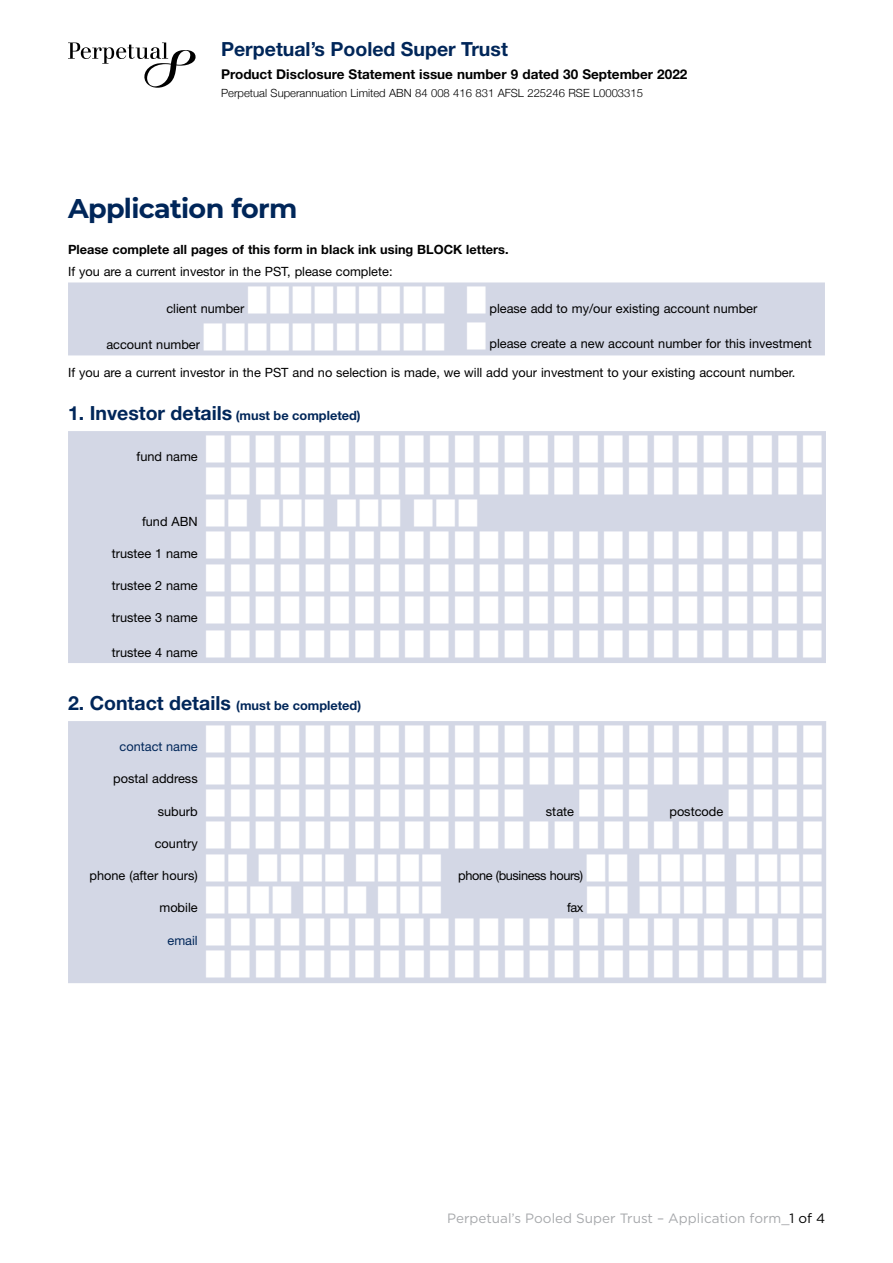
<style>
.page{position:relative;width:893px;height:1263px;background:#fff}
.page>*{position:absolute;margin:0;border:0;box-sizing:border-box;transform-origin:0 0}
.t1{font:700 27px "Montserrat";letter-spacing:-.025em;color:#002659}
.t2{font:700 19.5px "Helvetica Neue LT Pro";color:#002659}
.t3{font:700 13.5px "Helvetica Neue LT Pro";color:#000}
.t4{font:13.5px "Gotham";color:#a7a9ac}
.t5{font:12.75px "Helvetica Neue LT Pro";color:#000}
.t6{font:700 12.75px "Helvetica Neue LT Pro";color:#000}
.t7{font:700 12.75px "Helvetica Neue LT Pro";color:#002659}
.t8{font:12.75px "Helvetica Neue LT Pro";letter-spacing:-.03em;color:#000}
.t9{font:12.75px "Helvetica Neue LT Pro";color:#002659}
.t10{font:300 11.25px "Helvetica Neue";color:#000}
.s1{font-size:12.75px}
.s2{font-size:19.5px}
.s3{color:#000}
</style>
<div class="page">
<div style="left:68px;top:282px;width:757px;height:73px;background:#d3d7e5"></div>
<div style="left:68px;top:431px;width:758px;height:232px;background:#d3d7e5"></div>
<div style="left:68px;top:721px;width:758px;height:262px;background:#d3d7e5"></div>
<svg style="left:68px;top:43px;width:128px;height:45px"></svg>
<div style="left:248px;top:286px;width:196px;height:27px;background:#d3d7e5"></div>
<svg style="left:467px;top:286px;width:19px;height:27px"></svg>
<div style="left:204px;top:323px;width:240px;height:27px;background:#d3d7e5"></div>
<svg style="left:467px;top:322px;width:19px;height:27px"></svg>
<svg style="left:505px;top:435px;width:18px;height:59px"></svg>
<svg style="left:530px;top:435px;width:18px;height:59px"></svg>
<svg style="left:554px;top:435px;width:19px;height:59px"></svg>
<svg style="left:579px;top:435px;width:19px;height:59px"></svg>
<svg style="left:604px;top:435px;width:19px;height:59px"></svg>
<svg style="left:629px;top:435px;width:19px;height:59px"></svg>
<svg style="left:654px;top:435px;width:19px;height:59px"></svg>
<svg style="left:679px;top:435px;width:18px;height:59px"></svg>
<svg style="left:704px;top:435px;width:18px;height:59px"></svg>
<svg style="left:729px;top:435px;width:18px;height:59px"></svg>
<svg style="left:753px;top:435px;width:19px;height:59px"></svg>
<svg style="left:778px;top:435px;width:19px;height:59px"></svg>
<svg style="left:803px;top:435px;width:19px;height:59px"></svg>
<div style="left:206px;top:435px;width:44px;height:188px;background:#d3d7e5"></div>
<div style="left:256px;top:435px;width:68px;height:188px;background:#d3d7e5"></div>
<div style="left:331px;top:435px;width:167px;height:188px;background:#d3d7e5"></div>
<div style="left:505px;top:531px;width:18px;height:92px;background:#d3d7e5"></div>
<div style="left:530px;top:531px;width:18px;height:92px;background:#d3d7e5"></div>
<div style="left:554px;top:531px;width:19px;height:92px;background:#d3d7e5"></div>
<div style="left:579px;top:531px;width:19px;height:92px;background:#d3d7e5"></div>
<div style="left:604px;top:531px;width:19px;height:92px;background:#d3d7e5"></div>
<div style="left:629px;top:531px;width:19px;height:92px;background:#d3d7e5"></div>
<div style="left:654px;top:531px;width:18px;height:92px;background:#d3d7e5"></div>
<div style="left:679px;top:531px;width:18px;height:92px;background:#d3d7e5"></div>
<div style="left:704px;top:531px;width:18px;height:92px;background:#d3d7e5"></div>
<div style="left:729px;top:531px;width:18px;height:92px;background:#d3d7e5"></div>
<div style="left:753px;top:531px;width:19px;height:92px;background:#d3d7e5"></div>
<div style="left:778px;top:531px;width:19px;height:92px;background:#d3d7e5"></div>
<div style="left:803px;top:531px;width:19px;height:92px;background:#d3d7e5"></div>
<svg style="left:206px;top:630px;width:19px;height:27px"></svg>
<svg style="left:231px;top:630px;width:19px;height:27px"></svg>
<svg style="left:256px;top:630px;width:18px;height:27px"></svg>
<svg style="left:281px;top:630px;width:18px;height:27px"></svg>
<svg style="left:306px;top:630px;width:18px;height:27px"></svg>
<svg style="left:331px;top:630px;width:18px;height:27px"></svg>
<svg style="left:355px;top:630px;width:19px;height:27px"></svg>
<svg style="left:380px;top:630px;width:19px;height:27px"></svg>
<svg style="left:405px;top:630px;width:19px;height:27px"></svg>
<svg style="left:430px;top:630px;width:19px;height:27px"></svg>
<svg style="left:455px;top:630px;width:18px;height:27px"></svg>
<svg style="left:480px;top:630px;width:18px;height:27px"></svg>
<svg style="left:505px;top:630px;width:18px;height:27px"></svg>
<svg style="left:530px;top:630px;width:18px;height:27px"></svg>
<svg style="left:554px;top:630px;width:19px;height:27px"></svg>
<svg style="left:579px;top:630px;width:19px;height:27px"></svg>
<svg style="left:604px;top:630px;width:19px;height:27px"></svg>
<svg style="left:629px;top:630px;width:19px;height:27px"></svg>
<svg style="left:654px;top:630px;width:18px;height:27px"></svg>
<svg style="left:679px;top:630px;width:18px;height:27px"></svg>
<svg style="left:704px;top:630px;width:18px;height:27px"></svg>
<svg style="left:729px;top:630px;width:18px;height:27px"></svg>
<svg style="left:753px;top:630px;width:19px;height:27px"></svg>
<svg style="left:778px;top:630px;width:19px;height:27px"></svg>
<svg style="left:803px;top:630px;width:19px;height:27px"></svg>
<svg style="left:530px;top:725px;width:18px;height:59px"></svg>
<svg style="left:555px;top:725px;width:18px;height:59px"></svg>
<div style="left:455px;top:725px;width:18px;height:124px;background:#d3d7e5"></div>
<div style="left:480px;top:725px;width:18px;height:124px;background:#d3d7e5"></div>
<div style="left:505px;top:725px;width:18px;height:124px;background:#d3d7e5"></div>
<svg style="left:530px;top:821px;width:18px;height:28px"></svg>
<svg style="left:555px;top:821px;width:18px;height:28px"></svg>
<div style="left:206px;top:725px;width:243px;height:253px;background:#d3d7e5"></div>
<svg style="left:455px;top:918px;width:19px;height:60px"></svg>
<svg style="left:480px;top:918px;width:18px;height:60px"></svg>
<svg style="left:505px;top:918px;width:19px;height:60px"></svg>
<svg style="left:530px;top:918px;width:18px;height:60px"></svg>
<svg style="left:555px;top:918px;width:18px;height:60px"></svg>
<div style="left:580px;top:725px;width:242px;height:253px;background:#d3d7e5"></div>
<h2 class="t2" style="left:221px;top:37px;width:288px">Perpetual’s Pooled Super Trust</h2>
<p class="t3" style="left:221px;top:66px;width:468px">Product Disclosure Statement issue number 9 dated 30 September 2022</p>
<p class="t10" style="left:221px;top:84px;width:423px">Perpetual Superannuation Limited ABN 84 008 416 831 AFSL 225246 RSE L0003315</p>
<h1 class="t1" style="left:68px;top:188px;width:231px">Application form</h1>
<p class="t6" style="left:68px;top:242px;width:442px">Please complete all pages of this form in black ink using BLOCK letters.</p>
<p class="t5" style="left:68px;top:264px;width:326px">If you are a current investor in the PST, please complete:</p>
<p class="t5" style="left:166px;top:300px;width:80px">client number</p>
<p class="t5" style="left:489px;top:300px;width:269px">please add to my/our existing account number</p>
<p class="t5" style="left:106px;top:337px;width:95px">account number</p>
<p class="t5" style="left:489px;top:336px;width:324px">please create a new account number for this investment</p>
<p class="t5" style="left:68px;top:365px;width:729px">If you are a current investor in the PST and no selection is made, we will add your investment to your existing account number.</p>
<h2 class="t2" style="left:68px;top:401px;width:294px">1. Investor details <span class="s1">(must be completed)</span></h2>
<p class="t5" style="left:137px;top:449px;width:63px">fund name</p>
<p class="t5" style="left:142px;top:513px;width:57px">fund ABN</p>
<p class="t5" style="left:112px;top:545px;width:87px">trustee 1 name</p>
<p class="t5" style="left:112px;top:578px;width:87px">trustee 2 name</p>
<p class="t5" style="left:112px;top:610px;width:87px">trustee 3 name</p>
<p class="t5" style="left:112px;top:644px;width:87px">trustee 4 name</p>
<p class="t7" style="left:68px;top:698px;width:295px"><span class="s2">2. Contact details</span> (must be completed)</p>
<p class="t9" style="left:120px;top:739px;width:80px">contact name</p>
<p class="t5" style="left:113px;top:771px;width:86px">postal address</p>
<p class="t5" style="left:158px;top:803px;width:41px">suburb</p>
<p class="t5" style="left:546px;top:803px;width:30px">state</p>
<p class="t5" style="left:669px;top:803px;width:55px">postcode</p>
<p class="t5" style="left:155px;top:835px;width:44px">country</p>
<p class="t5" style="left:90px;top:868px;width:110px">phone (after hours)</p>
<p class="t8" style="left:458px;top:868px;width:126px">phone (business hours)</p>
<p class="t5" style="left:159px;top:900px;width:40px">mobile</p>
<p class="t5" style="left:567px;top:900px;width:18px">fax</p>
<p class="t9" style="left:167px;top:932px;width:32px">email</p>
<p class="t4" style="left:447px;top:1210px;width:380px">Perpetual’s Pooled Super Trust – Application form_<span class="s3">1 of 4</span></p>
</div>
